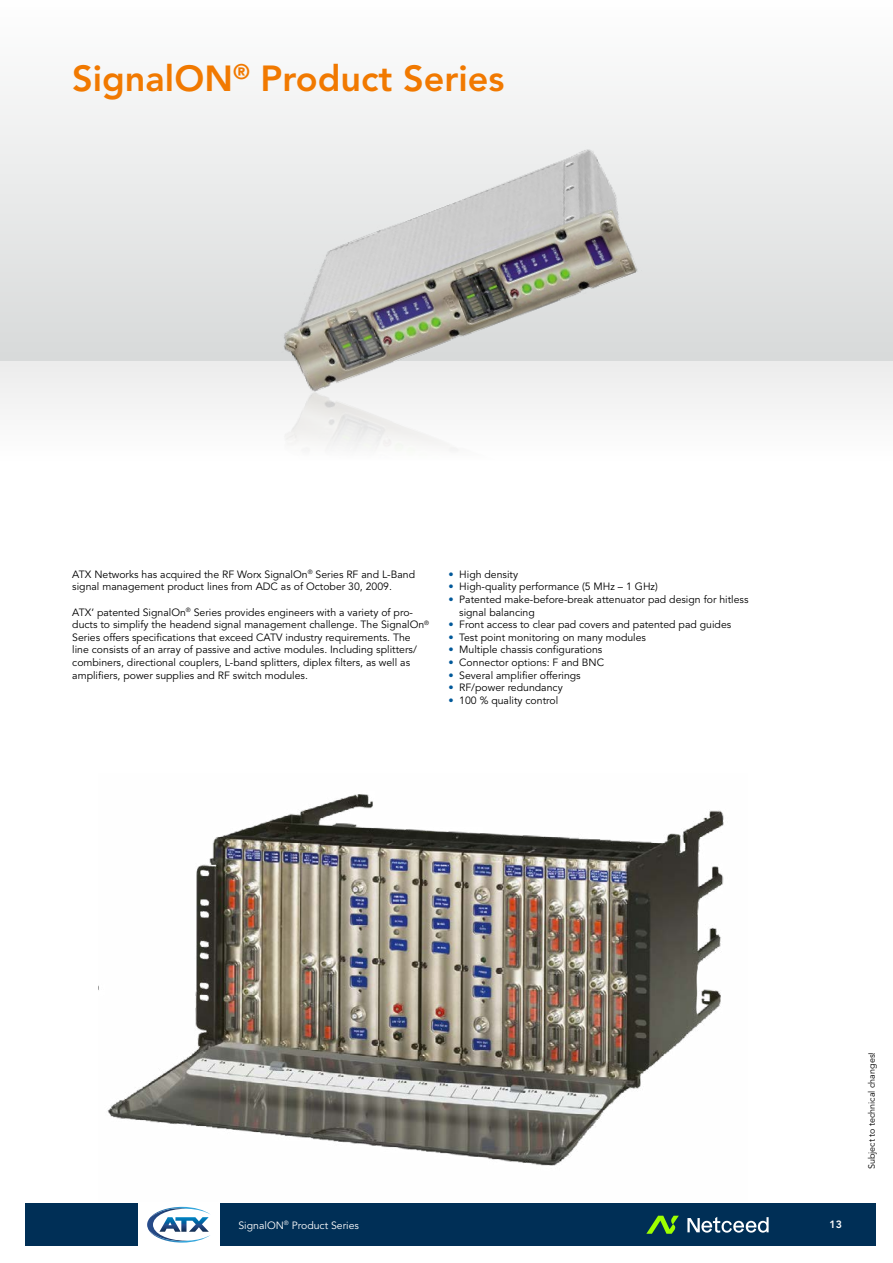
<style>
.page{position:relative;width:893px;height:1263px;background:#fff}
.page>*{position:absolute;margin:0;border:0;box-sizing:border-box;transform-origin:0 0}
.t1{font:800 36px "Avenir LT Std";color:#f17900}
.t2{font:10.5px/12.6px "Avenir LT Std";color:#000}
.t3{font:10.5px "Avenir LT Std";color:#fff}
.t4{font:800 10.5px "Avenir LT Std";color:#fff}
.t5{font:9px "Avenir LT Std";color:#000}
.s1{color:#005899}
</style>
<div class="page">
<div style="left:0;top:0;width:893px;height:361px;background:linear-gradient(to bottom,#fefefe,#d8dada)"></div>
<div style="left:0;top:361px;width:893px;height:100px;background:#f6f6f6"></div>
<div style="left:26px;top:1203px;width:850px;height:43px;background:#002f56"></div>
<svg style="left:646px;top:1216px;width:33px;height:18px"></svg>
<svg style="left:687px;top:1217px;width:82px;height:15px"></svg>
<img style="left:249px;top:136px;width:399px;height:271px">
<div style="left:139px;top:1193px;width:81px;height:60px;background:#fff"></div>
<svg style="left:147px;top:1207px;width:63px;height:35px"></svg>
<img style="left:98px;top:794px;width:626px;height:372px">
<h1 class="t1" style="left:72px;top:57px;width:434px">SignalON<sup>®</sup> Product Series</h1>
<p class="t2" style="left:72px;top:568px;width:344px">ATX Networks has acquired the RF Worx SignalOn<sup>®</sup> Series RF and L-Band signal management product lines from ADC as of October 30, 2009.</p>
<p class="t2" style="left:72px;top:606px;width:358px">ATX’ patented SignalOn<sup>®</sup> Series provides engineers with a variety of pro&shy;ducts to simplify the headend signal management challenge. The SignalOn<sup>® </sup>Series offers specifications that exceed CATV industry requirements. The line consists of an array of passive and active modules. Including splitters/ combiners, directional couplers, L-band splitters, diplex filters, as well as amplifiers, power supplies and RF switch modules.</p>
<p class="t2" style="left:449px;top:568px;width:71px"><span class="s1">•</span> High density</p>
<p class="t2" style="left:449px;top:581px;width:211px"><span class="s1">•</span> High-quality performance (5 MHz – 1 GHz)</p>
<p class="t2" style="left:459px;top:593px;width:291px;text-indent:-11px"><span class="s1">•</span> Patented make-before-break attenuator pad design for hitless signal balancing</p>
<p class="t2" style="left:449px;top:618px;width:284px"><span class="s1">•</span> Front access to clear pad covers and patented pad guides</p>
<p class="t2" style="left:449px;top:631px;width:199px"><span class="s1">•</span> Test point monitoring on many modules</p>
<p class="t2" style="left:449px;top:644px;width:155px"><span class="s1">•</span> Multiple chassis configurations</p>
<p class="t2" style="left:449px;top:656px;width:157px"><span class="s1">•</span> Connector options: F and BNC</p>
<p class="t2" style="left:449px;top:669px;width:134px"><span class="s1">•</span> Several amplifier offerings</p>
<p class="t2" style="left:449px;top:681px;width:116px"><span class="s1">•</span> RF/power redundancy</p>
<p class="t2" style="left:449px;top:694px;width:111px"><span class="s1">•</span> 100 % quality control</p>
<p class="t3" style="left:238px;top:1219px;width:122px">SignalON<sup>®</sup> Product Series</p>
<p class="t4" style="left:829px;top:1218px;width:14px">13</p>
<p class="t5" style="left:866px;top:1169px;width:119px;rotate:-90deg">Subject to technical changes!</p>
</div>
